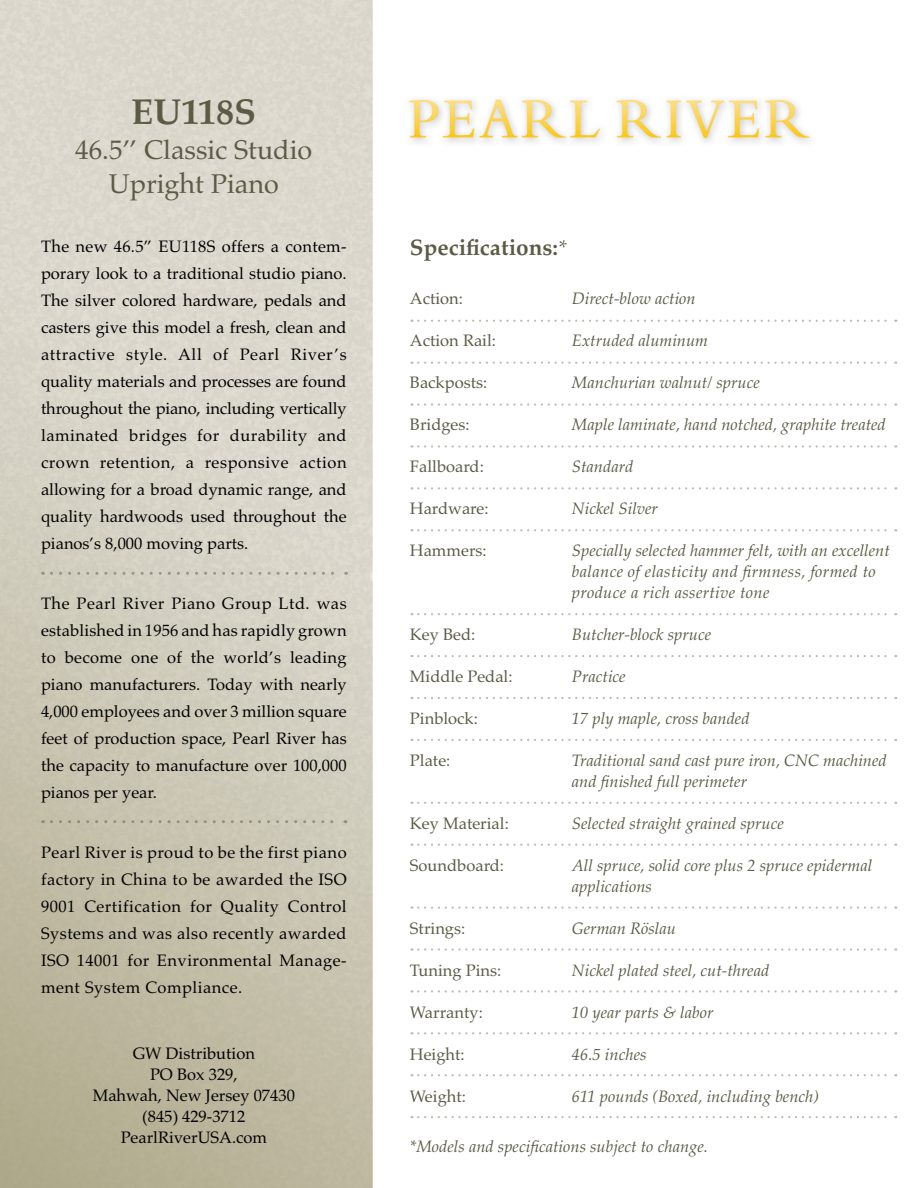
<style>
.page{position:relative;width:918px;height:1188px;background:#fff}
.page>*{position:absolute;margin:0;border:0;box-sizing:border-box;transform-origin:0 0}
.t1{font:700 36px "Palatino";color:#5c5b46}
.t2{font:27px/34.5px "Palatino";color:#5c5b46;text-align:center}
.t3{font:700 22.5px "Palatino";color:#5c5b46}
.t4{font:16.5px/27px "Palatino";color:#000;text-align:justify}
.t5{font:italic 16.5px/21px "Palatino";color:#5c5b46}
.t6{font:16.5px "Palatino";color:#5c5b46}
.t7{font:italic 16.5px/21px "Palatino";letter-spacing:.02em;color:#5c5b46}
.s1{font-weight:300;font-size:21px}
</style>
<div class="page">
<img style="left:0;top:0;width:898px;height:1188px">
<svg style="left:51px;top:572px;width:296px;height:3px"></svg>
<svg style="left:51px;top:820px;width:295px;height:3px"></svg>
<svg style="left:418px;top:320px;width:478px;height:2px"></svg>
<svg style="left:418px;top:362px;width:478px;height:2px"></svg>
<svg style="left:418px;top:403px;width:478px;height:3px"></svg>
<svg style="left:418px;top:445px;width:478px;height:3px"></svg>
<svg style="left:418px;top:487px;width:478px;height:3px"></svg>
<svg style="left:418px;top:529px;width:478px;height:2px"></svg>
<svg style="left:418px;top:613px;width:478px;height:2px"></svg>
<svg style="left:418px;top:655px;width:478px;height:2px"></svg>
<svg style="left:418px;top:697px;width:478px;height:2px"></svg>
<svg style="left:418px;top:739px;width:478px;height:2px"></svg>
<svg style="left:418px;top:802px;width:478px;height:2px"></svg>
<svg style="left:418px;top:844px;width:478px;height:2px"></svg>
<svg style="left:418px;top:906px;width:478px;height:3px"></svg>
<svg style="left:418px;top:948px;width:478px;height:3px"></svg>
<svg style="left:418px;top:990px;width:478px;height:3px"></svg>
<svg style="left:418px;top:1032px;width:478px;height:2px"></svg>
<svg style="left:418px;top:1074px;width:478px;height:2px"></svg>
<svg style="left:418px;top:1116px;width:478px;height:2px"></svg>
<h1 class="t1" style="left:132px;top:91px;width:126px">EU118S</h1>
<h2 class="t2" style="left:75px;top:133px;width:239px">46.5’’ Classic Studio<br>Upright Piano</h2>
<p class="t4" style="left:41px;top:233px;width:307px">The new 46.5” EU118S offers a contem&shy;porary look to a traditional studio piano.<br>The silver colored hardware, pedals and casters give this model a fresh, clean and attractive style. All of Pearl River’s quality materials and processes are found throughout the piano, including vertically laminated bridges for durability and crown retention, a responsive action allowing for a broad dynamic range, and quality hardwoods used throughout the pianos’s 8,000 moving parts.</p>
<p class="t4" style="left:41px;top:590px;width:307px">The Pearl River Piano Group Ltd. was established in 1956 and has rapidly grown to become one of the world’s leading piano manufacturers. Today with nearly 4,000 employees and over 3 million square feet of production space, Pearl River has the capacity to manufacture over 100,000 pianos per year.</p>
<p class="t4" style="left:41px;top:839px;width:307px">Pearl River is proud to be the first piano factory in China to be awarded the ISO 9001 Certification for Quality Control Systems and was also recently awarded ISO 14001 for Environmental Manage&shy;ment System Compliance.</p>
<p class="t4" style="left:93px;top:1043px;width:204px;line-height:21px;text-align:center">GW Distribution<br>PO Box 329,<br>Mahwah, New Jersey 07430 (845) 429-3712<br>PearlRiverUSA.com</p>
<h3 class="t3" style="left:410px;top:234px;width:160px">Specifications:<span class="s1">*</span></h3>
<p class="t6" style="left:410px;top:289px;width:55px">Action:</p>
<p class="t5" style="left:572px;top:289px;width:125px">Direct-blow action</p>
<p class="t6" style="left:410px;top:331px;width:88px">Action Rail:</p>
<p class="t5" style="left:572px;top:331px;width:138px">Extruded aluminum</p>
<p class="t6" style="left:410px;top:373px;width:79px">Backposts:</p>
<p class="t5" style="left:572px;top:373px;width:189px">Manchurian walnut/ spruce</p>
<p class="t6" style="left:410px;top:415px;width:61px">Bridges:</p>
<p class="t5" style="left:572px;top:415px;width:315px">Maple laminate, hand notched, graphite treated</p>
<p class="t6" style="left:410px;top:457px;width:75px">Fallboard:</p>
<p class="t5" style="left:572px;top:457px;width:63px">Standard</p>
<p class="t6" style="left:410px;top:499px;width:80px">Hardware:</p>
<p class="t5" style="left:572px;top:499px;width:88px">Nickel Silver</p>
<p class="t6" style="left:410px;top:541px;width:78px">Hammers:</p>
<p class="t7" style="left:572px;top:541px;width:319px">Specially selected hammer felt, with an excellent balance of elasticity and firmness, formed to produce a rich assertive tone</p>
<p class="t6" style="left:410px;top:625px;width:67px">Key Bed:</p>
<p class="t5" style="left:572px;top:625px;width:141px">Butcher-block spruce</p>
<p class="t6" style="left:410px;top:667px;width:104px">Middle Pedal:</p>
<p class="t5" style="left:572px;top:667px;width:55px">Practice</p>
<p class="t6" style="left:410px;top:709px;width:69px">Pinblock:</p>
<p class="t5" style="left:572px;top:709px;width:179px">17 ply maple, cross banded</p>
<p class="t6" style="left:410px;top:751px;width:42px">Plate:</p>
<p class="t5" style="left:572px;top:751px;width:316px">Traditional sand cast pure iron, CNC machined and finished full perimeter</p>
<p class="t6" style="left:410px;top:814px;width:100px">Key Material:</p>
<p class="t5" style="left:572px;top:814px;width:213px">Selected straight grained spruce</p>
<p class="t6" style="left:410px;top:856px;width:96px">Soundboard:</p>
<p class="t5" style="left:572px;top:856px;width:302px">All spruce, solid core plus 2 spruce epidermal applications</p>
<p class="t6" style="left:410px;top:919px;width:57px">Strings:</p>
<p class="t5" style="left:572px;top:919px;width:106px">German Röslau</p>
<p class="t6" style="left:410px;top:961px;width:93px">Tuning Pins:</p>
<p class="t5" style="left:572px;top:961px;width:199px">Nickel plated steel, cut-thread</p>
<p class="t6" style="left:410px;top:1003px;width:74px">Warranty:</p>
<p class="t5" style="left:572px;top:1003px;width:143px">10 year parts &amp; labor</p>
<p class="t6" style="left:410px;top:1045px;width:56px">Height:</p>
<p class="t5" style="left:572px;top:1045px;width:76px">46.5 inches</p>
<p class="t6" style="left:410px;top:1087px;width:57px">Weight:</p>
<p class="t5" style="left:572px;top:1087px;width:249px">611 pounds (Boxed, including bench)</p>
<p class="t5" style="left:410px;top:1136px;width:300px">*Models and specifications subject to change.</p>
</div>
